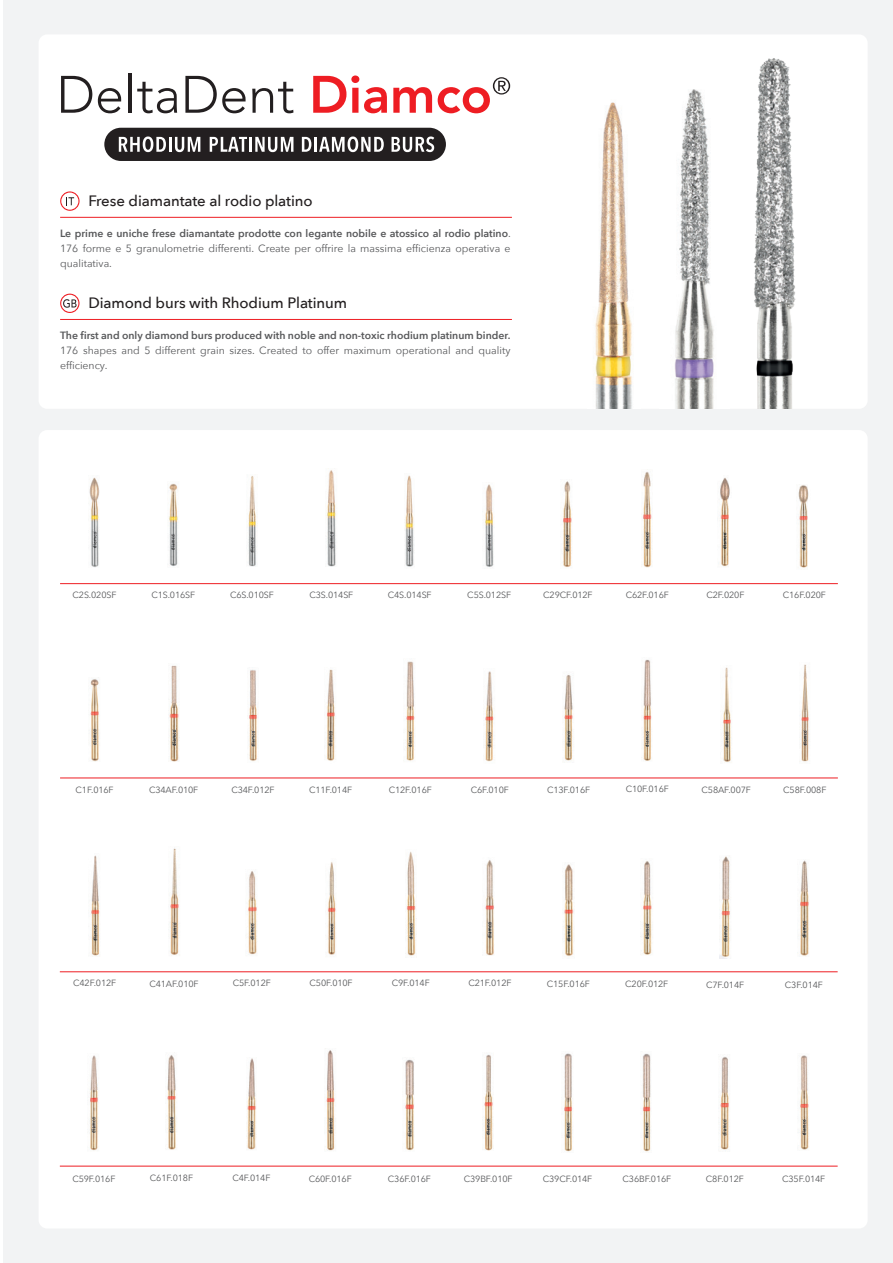
<style>
.page{position:relative;width:893px;height:1263px;background:#fff}
.page>*{position:absolute;margin:0;border:0;box-sizing:border-box;transform-origin:0 0}
.t1{font:500 15px "Avenir Next";letter-spacing:-.005em;color:#231f20}
.t2{font:10.5px/15px "Avenir Next";color:#57585a;text-align:justify}
.t3{font:600 10.5px "Avenir Next";color:#57585a}
.t4{font:9px "Avenir Next";letter-spacing:-.015em;color:#57585a}
.s1{font-weight:600}
</style>
<div class="page">
<div style="left:3px;top:0;width:890px;height:1263px;background:#f2f3f4"></div>
<div style="left:39px;top:34px;width:829px;height:375px;background:#fff;border-radius:9px"></div>
<div style="left:39px;top:430px;width:829px;height:798px;background:#fff;border-radius:9px"></div>
<img style="left:90px;top:679px;width:9px;height:83px">
<img style="left:169px;top:483px;width:9px;height:84px">
<img style="left:169px;top:665px;width:10px;height:97px">
<hr style="left:60px;top:777px;width:778px;height:1px;background:#ee1d23">
<hr style="left:60px;top:583px;width:778px;height:1px;background:#ee1d23">
<hr style="left:60px;top:971px;width:778px;height:1px;background:#ee1d23">
<hr style="left:60px;top:1166px;width:778px;height:1px;background:#ee1d23">
<img style="left:485px;top:484px;width:9px;height:83px">
<img style="left:327px;top:470px;width:9px;height:97px">
<img style="left:405px;top:475px;width:9px;height:92px">
<img style="left:89px;top:477px;width:11px;height:90px">
<img style="left:248px;top:476px;width:8px;height:91px">
<img style="left:170px;top:848px;width:9px;height:107px">
<img style="left:485px;top:860px;width:10px;height:96px">
<img style="left:643px;top:861px;width:9px;height:94px">
<img style="left:563px;top:481px;width:9px;height:86px">
<img style="left:484px;top:1054px;width:10px;height:97px">
<img style="left:720px;top:477px;width:10px;height:90px">
<img style="left:798px;top:485px;width:11px;height:83px">
<img style="left:643px;top:472px;width:9px;height:95px">
<img style="left:249px;top:669px;width:8px;height:92px">
<img style="left:327px;top:669px;width:8px;height:92px">
<img style="left:564px;top:674px;width:9px;height:89px">
<img style="left:643px;top:659px;width:9px;height:102px">
<img style="left:799px;top:664px;width:11px;height:98px">
<img style="left:722px;top:667px;width:9px;height:95px">
<img style="left:91px;top:855px;width:9px;height:101px">
<img style="left:248px;top:871px;width:9px;height:84px">
<img style="left:327px;top:862px;width:9px;height:93px">
<img style="left:405px;top:851px;width:11px;height:107px">
<img style="left:563px;top:864px;width:11px;height:92px">
<img style="left:720px;top:856px;width:11px;height:102px">
<img style="left:800px;top:860px;width:9px;height:96px">
<img style="left:90px;top:1055px;width:8px;height:96px">
<img style="left:167px;top:1055px;width:9px;height:95px">
<img style="left:247px;top:1058px;width:9px;height:92px">
<img style="left:325px;top:1050px;width:10px;height:101px">
<img style="left:405px;top:1059px;width:9px;height:92px">
<img style="left:405px;top:661px;width:10px;height:100px">
<img style="left:485px;top:671px;width:9px;height:91px">
<img style="left:720px;top:1057px;width:10px;height:93px">
<img style="left:798px;top:1055px;width:11px;height:95px">
<img style="left:564px;top:1053px;width:9px;height:99px">
<img style="left:642px;top:1053px;width:9px;height:99px">
<hr style="left:60px;top:217px;width:452px;height:1px;background:#ee1d23">
<svg style="left:60px;top:191px;width:20px;height:20px"></svg>
<svg style="left:60px;top:294px;width:19px;height:19px"></svg>
<hr style="left:60px;top:319px;width:452px;height:1px;background:#ee1d23">
<svg style="left:61px;top:76px;width:31px;height:37px"></svg>
<svg style="left:98px;top:88px;width:23px;height:25px"></svg>
<hr style="left:129px;top:73px;width:3px;height:40px;background:#231f20">
<svg style="left:137px;top:82px;width:40px;height:31px"></svg>
<svg style="left:185px;top:76px;width:61px;height:37px"></svg>
<svg style="left:252px;top:82px;width:41px;height:31px"></svg>
<svg style="left:313px;top:76px;width:74px;height:37px"></svg>
<svg style="left:393px;top:87px;width:39px;height:26px"></svg>
<svg style="left:438px;top:77px;width:72px;height:36px"></svg>
<div style="left:104px;top:128px;width:342px;height:33px;background:#231f20;border-radius:17px"></div>
<svg style="left:119px;top:136px;width:47px;height:16px"></svg>
<hr style="left:169px;top:137px;width:3px;height:15px;background:#fff">
<svg style="left:175px;top:137px;width:25px;height:15px"></svg>
<svg style="left:210px;top:137px;width:37px;height:15px"></svg>
<hr style="left:249px;top:137px;width:3px;height:15px;background:#fff">
<svg style="left:255px;top:137px;width:38px;height:15px"></svg>
<svg style="left:302px;top:137px;width:9px;height:15px"></svg>
<hr style="left:314px;top:137px;width:3px;height:15px;background:#fff">
<svg style="left:319px;top:136px;width:65px;height:16px"></svg>
<svg style="left:392px;top:136px;width:42px;height:16px"></svg>
<img style="left:674px;top:89px;width:40px;height:320px">
<img style="left:753px;top:58px;width:43px;height:351px">
<img style="left:595px;top:102px;width:37px;height:307px">
<h1 class="t1" style="left:88px;top:188px;width:226px">Frese diamantate al rodio platino</h1>
<p class="t2" style="left:60px;top:225px;width:452px"><span class="s1">Le prime e uniche frese diamantate prodotte con legante nobile e atossico al rodio platino</span>.<br>176 forme e 5 granulometrie differenti. Create per offrire la massima efficienza operativa e qualitativa.</p>
<h1 class="t1" style="left:88px;top:290px;width:260px">Diamond burs with Rhodium Platinum</h1>
<p class="t3" style="left:60px;top:326px;width:452px">The first and only diamond burs produced with noble and non-toxic rhodium platinum binder.</p>
<p class="t2" style="left:60px;top:342px;width:452px">176 shapes and 5 different grain sizes. Created to offer maximum operational and quality efficiency.</p>
<p class="t4" style="left:73px;top:587px;width:45px">C2S.020SF</p>
<p class="t4" style="left:230px;top:587px;width:45px">C6S.010SF</p>
<p class="t4" style="left:309px;top:587px;width:45px">C3S.014SF</p>
<p class="t4" style="left:388px;top:587px;width:45px">C4S.014SF</p>
<p class="t4" style="left:467px;top:587px;width:45px">C5S.012SF</p>
<p class="t4" style="left:151px;top:587px;width:45px">C1S.016SF</p>
<p class="t4" style="left:543px;top:587px;width:51px">C29CF.012F</p>
<p class="t4" style="left:626px;top:587px;width:45px">C62F.016F</p>
<p class="t4" style="left:706px;top:587px;width:40px">C2F.020F</p>
<p class="t4" style="left:783px;top:588px;width:45px">C16F.020F</p>
<p class="t4" style="left:76px;top:782px;width:40px">C1F.016F</p>
<p class="t4" style="left:149px;top:782px;width:51px">C34AF.010F</p>
<p class="t4" style="left:231px;top:782px;width:45px">C34F.012F</p>
<p class="t4" style="left:309px;top:782px;width:45px">C11F.014F</p>
<p class="t4" style="left:547px;top:782px;width:45px">C13F.016F</p>
<p class="t4" style="left:626px;top:782px;width:45px">C10F.016F</p>
<p class="t4" style="left:702px;top:782px;width:51px">C58AF.007F</p>
<p class="t4" style="left:783px;top:782px;width:45px">C58F.008F</p>
<p class="t4" style="left:389px;top:782px;width:45px">C12F.016F</p>
<p class="t4" style="left:471px;top:782px;width:40px">C6F.010F</p>
<p class="t4" style="left:73px;top:975px;width:45px">C42F.012F</p>
<p class="t4" style="left:233px;top:975px;width:40px">C5F.012F</p>
<p class="t4" style="left:310px;top:976px;width:45px">C50F.010F</p>
<p class="t4" style="left:392px;top:976px;width:40px">C9F.014F</p>
<p class="t4" style="left:547px;top:976px;width:45px">C15F.016F</p>
<p class="t4" style="left:706px;top:977px;width:40px">C7F.014F</p>
<p class="t4" style="left:785px;top:977px;width:40px">C3F.014F</p>
<p class="t4" style="left:149px;top:976px;width:51px">C41AF.010F</p>
<p class="t4" style="left:468px;top:976px;width:45px">C21F.012F</p>
<p class="t4" style="left:625px;top:976px;width:45px">C20F.012F</p>
<p class="t4" style="left:72px;top:1171px;width:45px">C59F.016F</p>
<p class="t4" style="left:150px;top:1171px;width:45px">C61F.018F</p>
<p class="t4" style="left:232px;top:1170px;width:40px">C4F.014F</p>
<p class="t4" style="left:309px;top:1171px;width:45px">C60F.016F</p>
<p class="t4" style="left:388px;top:1171px;width:45px">C36F.016F</p>
<p class="t4" style="left:464px;top:1171px;width:50px">C39BF.010F</p>
<p class="t4" style="left:543px;top:1171px;width:51px">C39CF.014F</p>
<p class="t4" style="left:623px;top:1171px;width:50px">C36BF.016F</p>
<p class="t4" style="left:706px;top:1171px;width:40px">C8F.012F</p>
<p class="t4" style="left:782px;top:1171px;width:45px">C35F.014F</p>
</div>
